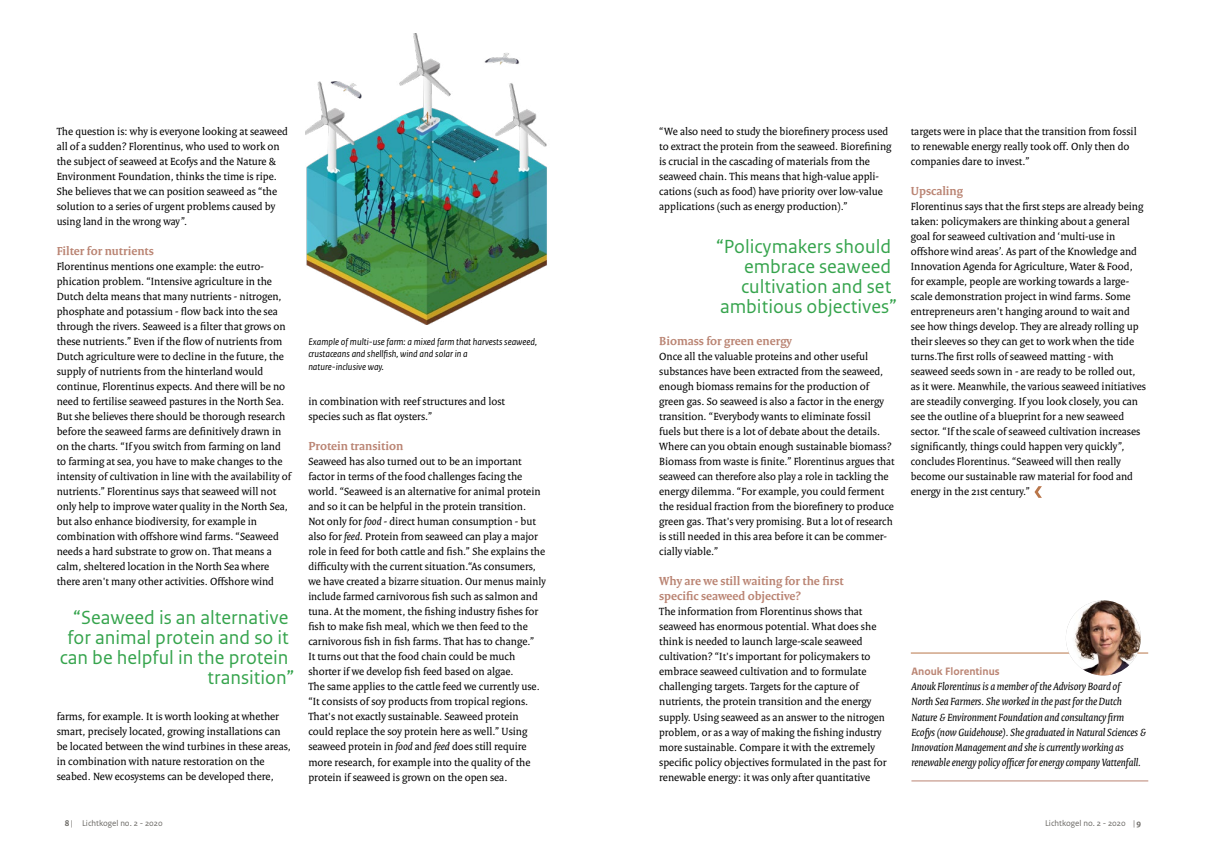
<style>
.page{position:relative;width:1205px;height:851px;background:#fff}
.page>*{position:absolute;margin:0;border:0;box-sizing:border-box;transform-origin:0 0}
.t1{font:20px/20px "Rijksoverheid Sans Text";color:#36a44d;text-align:right}
.t2{font:700 12.5px/15px "Rijksoverheid Serif";color:#ba8473}
.t3{font:11.25px/15px "Rijksoverheid Serif";color:#000}
.t4{font:italic 11.25px/15px "Rijksoverheid Serif";color:#000}
.t5{font:700 11.25px "Rijksoverheid Sans Text";color:#ba8473}
.t6{font:italic 10px/12.5px "Rijksoverheid Sans Text";color:#000}
.t7{font:8.75px "Rijksoverheid Sans Text";color:#6a6864}
.s1{font-style:italic}
.s2{font-weight:700}
</style>
<div class="page">
<svg style="left:1034px;top:486px;width:8px;height:12px"></svg>
<hr style="left:911px;top:652px;width:237px;height:1px;background:#b9764a">
<hr style="left:911px;top:780px;width:237px;height:1px;background:#ba8473">
<img style="left:1066px;top:600px;width:75px;height:75px;border-radius:38px">
<img style="left:306px;top:33px;width:241px;height:291px">
<p class="t3" style="left:659px;top:124px;width:234px">“We also need to study the biorefinery process used to extract the protein from the seaweed. Biorefining is crucial in the cascading of materials from the seaweed chain. This means that high-value appli</p>
<p class="t3" style="left:911px;top:124px;width:227px">targets were in place that the transition from fossil to renewable energy really took off. Only then do companies dare to invest.”</p>
<p class="t2" style="left:911px;top:183px;width:54px">Upscaling</p>
<p class="t3" style="left:911px;top:199px;width:237px">Florentinus says that the first steps are already being taken: policymakers are thinking about a general goal for seaweed cultivation and ‘multi-use in offshore wind areas’. As part of the Knowledge and Innovation Agenda for Agriculture, Water &amp; Food, for example, people are working towards a large&shy;scale demonstration project in wind farms. Some entrepreneurs aren't hanging around to wait and see how things develop. They are already rolling up their sleeves so they can get to work when the tide turns.The first rolls of seaweed matting - with seaweed seeds sown in - are ready to be rolled out, as it were. Meanwhile, the various seaweed initiatives are steadily converging. If you look closely, you can see the outline of a blueprint for a new seaweed sector. “If the scale of seaweed cultivation increases significantly, things could happen very quickly”, concludes Florentinus. “Seaweed will then really become our sustainable raw material for food and energy in the 21st century.”</p>
<p class="t3" style="left:57px;top:124px;width:233px">The question is: why is everyone looking at seaweed all of a sudden? Florentinus, who used to work on the subject of seaweed at Ecofys and the Nature &amp; Environment Foundation, thinks the time is ripe.<br>She believes that we can position seaweed as “the solution to a series of urgent problems caused by using land in the wrong way”.</p>
<p class="t2" style="left:57px;top:243px;width:99px">Filter for nutrients</p>
<p class="t3" style="left:57px;top:259px;width:205px">Florentinus mentions one example: the eutro</p>
<p class="t3" style="left:659px;top:184px;width:225px">cations (such as food) have priority over low-value applications (such as energy production).”</p>
<p class="t1" style="left:716px;top:236px;width:177px">“Policymakers should</p>
<p class="t1" style="left:744px;top:256px;width:149px">embrace seaweed</p>
<p class="t1" style="left:741px;top:276px;width:152px">cultivation and set</p>
<p class="t1" style="left:720px;top:296px;width:179px">ambitious objectives”</p>
<p class="t3" style="left:57px;top:274px;width:236px">phication problem. “Intensive agriculture in the Dutch delta means that many nutrients - nitrogen, phosphate and potassium - flow back into the sea through the rivers. Seaweed is a filter that grows on these nutrients.” Even if the flow of nutrients from Dutch agriculture were to decline in the future, the supply of nutrients from the hinterland would continue, Florentinus expects. And there will be no need to fertilise seaweed pastures in the North Sea.<br>But she believes there should be thorough research before the seaweed farms are definitively drawn in on the charts. “If you switch from farming on land to farming at sea, you have to make changes to the intensity of cultivation in line with the availability of nutrients.” Florentinus says that seaweed will not only help to improve water quality in the North Sea, but also enhance biodiversity, for example in combination with offshore wind farms. “Seaweed needs a hard substrate to grow on. That means a calm, sheltered location in the North Sea where there aren't many other activities. Offshore wind</p>
<p class="t2" style="left:659px;top:333px;width:134px">Biomass for green energy</p>
<p class="t3" style="left:659px;top:349px;width:237px">Once all the valuable proteins and other useful substances have been extracted from the seaweed, enough biomass remains for the production of green gas. So seaweed is also a factor in the energy transition. “Everybody wants to eliminate fossil fuels but there is a lot of debate about the details.<br>Where can you obtain enough sustainable biomass?<br>Biomass from waste is finite.” Florentinus argues that seaweed can therefore also play a role in tackling the energy dilemma. “For example, you could ferment the residual fraction from the biorefinery to produce green gas. That's very promising. But a lot of research is still needed in this area before it can be commer cially viable.”</p>
<p class="t2" style="left:659px;top:573px;width:186px">Why are we still waiting for the first specific seaweed objective?</p>
<p class="t3" style="left:659px;top:604px;width:229px">The information from Florentinus shows that seaweed has enormous potential. What does she think is needed to launch large-scale seaweed cultivation? “It's important for policymakers to embrace seaweed cultivation and to formulate challenging targets. Targets for the capture of nutrients, the protein transition and the energy supply. Using seaweed as an answer to the nitrogen problem, or as a way of making the fishing industry more sustainable. Compare it with the extremely specific policy objectives formulated in the past for renewable energy: it was only after quantitative</p>
<p class="t6" style="left:308px;top:335px;width:230px">Example of multi-use farm: a mixed farm that harvests seaweed, crustaceans and shellfish, wind and solar in a</p>
<p class="t6" style="left:308px;top:360px;width:77px">nature-inclusive way.</p>
<p class="t3" style="left:308px;top:394px;width:198px">in combination with reef structures and lost species such as flat oysters.”</p>
<p class="t2" style="left:308px;top:438px;width:96px">Protein transition</p>
<p class="t3" style="left:308px;top:454px;width:239px">Seaweed has also turned out to be an important factor in terms of the food challenges facing the world. “Seaweed is an alternative for animal protein and so it can be helpful in the protein transition.<br>Not only for <span class="s1">food</span> - direct human consumption - but also for <span class="s1">feed</span>. Protein from seaweed can play a major role in feed for both cattle and fish.” She explains the difficulty with the current situation.“As consumers, we have created a bizarre situation. Our menus mainly include farmed carnivorous fish such as salmon and tuna. At the moment, the fishing industry fishes for fish to make fish meal, which we then feed to the carnivorous fish in fish farms. That has to change.”</p>
<p class="t3" style="left:308px;top:649px;width:208px">It turns out that the food chain could be much shorter if we develop fish feed based on algae.</p>
<p class="t3" style="left:308px;top:679px;width:233px">The same applies to the cattle feed we currently use. “It consists of soy products from tropical regions.<br>That's not exactly sustainable. Seaweed protein could replace the soy protein here as well.” Using seaweed protein in <span class="s1">food</span> and <span class="s1">feed</span> does still require more research, for example into the quality of the protein if seaweed is grown on the open sea.</p>
<p class="t1" style="left:60px;top:607px;width:231px">“Seaweed is an alternative for animal protein and so it can be helpful in the protein</p>
<p class="t1" style="left:207px;top:667px;width:89px">transition”</p>
<p class="t5" style="left:911px;top:665px;width:90px">Anouk Florentinus</p>
<p class="t4" style="left:911px;top:679px;width:236px">Anouk Florentinus is a member of the Advisory Board of<br>North Sea Farmers. She worked in the past for the Dutch Nature &amp; Environment Foundation and consultancy firm Ecofys (now Guidehouse). She graduated in Natural Sciences &amp; Innovation Management and she is currently working as renewable energy policy officer for energy company Vattenfall.</p>
<p class="t3" style="left:57px;top:709px;width:236px">farms, for example. It is worth looking at whether smart, precisely located, growing installations can be located between the wind turbines in these areas, in combination with nature restoration on the seabed. New ecosystems can be developed there,</p>
<p class="t7" style="left:65px;top:817px;width:99px"><span class="s2">8</span> | Lichtkogel no. 2 - 2020</p>
<p class="t7" style="left:1045px;top:817px;width:98px">Lichtkogel no. 2 - 2020 | <span class="s2">9</span></p>
</div>
